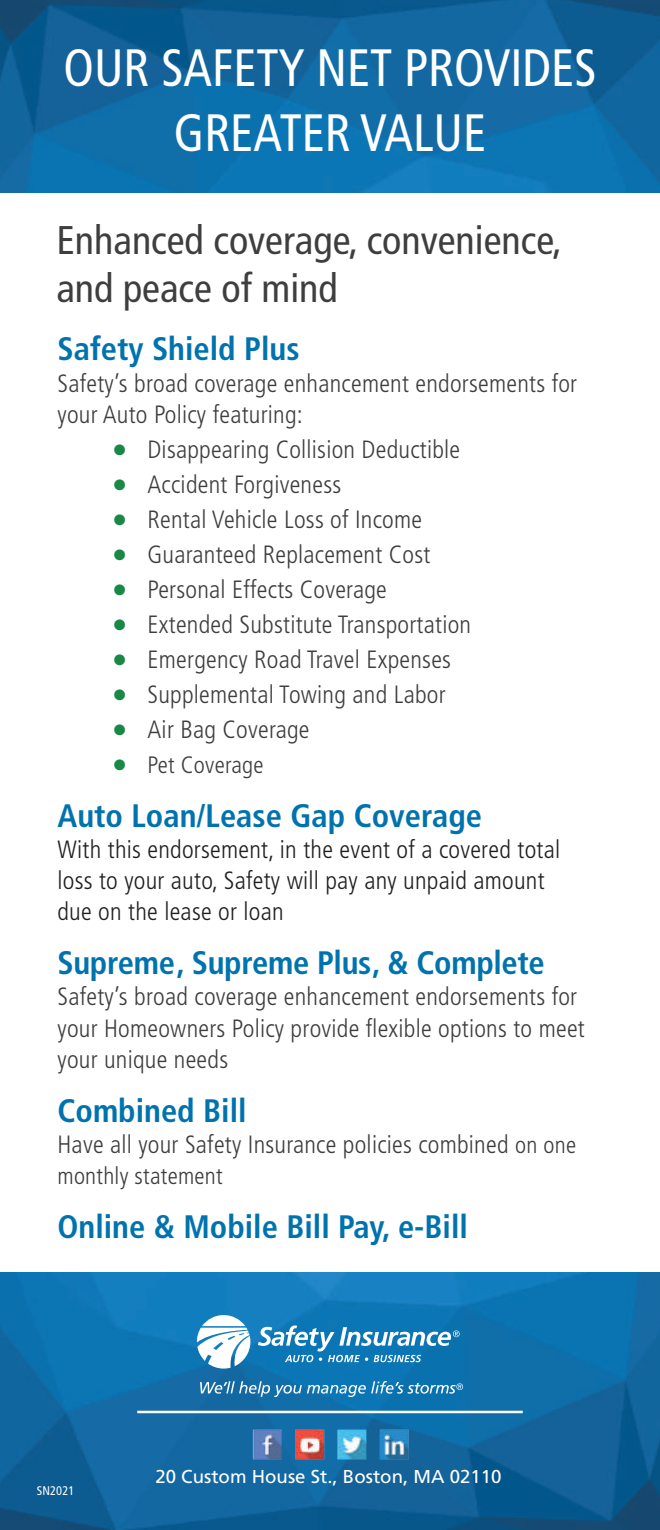
<style>
.page{position:relative;width:660px;height:1530px;background:#fff}
.page>*{position:absolute;margin:0;border:0;box-sizing:border-box;transform-origin:0 0}
.t1{font:condensed 52.5px/65px "Frutiger LT Std";color:#fff;text-align:center;scale:.95 1}
.t2{font:condensed 40px/48px "Frutiger LT Std";color:#3e3e3f}
.t3{font:700 condensed 32.5px "Frutiger LT Std";color:#0073ae}
.t4{font:300 condensed 25px/31.2px "Frutiger LT Std";letter-spacing:.01em;color:#3e3e3f}
.t5{font:300 condensed 25px/31.2px "Frutiger LT Std";letter-spacing:.01em;color:#231f20}
.t6{font:300 condensed 23.75px "Frutiger LT Std";letter-spacing:.01em;color:#3e3e3f}
.t7{font:18.75px "Frutiger LT Std";color:#fff}
.t8{font:condensed 12.5px "Frutiger LT Std";letter-spacing:.01em;color:#fff}
.s1{color:#198846}
.s2{font-size:23.75px}
</style>
<div class="page">
<img style="left:0;top:0;width:660px;height:193px">
<img style="left:0;top:1273px;width:660px;height:257px">
<svg style="left:197px;top:1315px;width:53px;height:54px"></svg>
<svg style="left:258px;top:1325px;width:202px;height:37px"></svg>
<svg style="left:200px;top:1381px;width:263px;height:16px;background:#408ebe"></svg>
<img style="left:246px;top:1424px;width:168px;height:40px">
<hr style="left:137px;top:1411px;width:386px;height:2px;background:#fff">
<h1 class="t1" style="left:64px;top:35px;width:562px">OUR SAFETY NET PROVIDES<br>GREATER VALUE</h1>
<h2 class="t2" style="left:56px;top:217px;width:507px">Enhanced coverage, convenience, and peace of mind</h2>
<h3 class="t3" style="left:58px;top:330px;width:244px">Safety Shield Plus</h3>
<p class="t4" style="left:58px;top:368px;width:521px">Safety’s broad coverage enhancement endorsements for your Auto Policy featuring:</p>
<p class="t4" style="left:114px;top:434px;width:348px"><span class="s1">●</span> Disappearing Collision Deductible</p>
<p class="t4" style="left:114px;top:469px;width:229px"><span class="s1">●</span> Accident Forgiveness</p>
<p class="t4" style="left:114px;top:504px;width:310px"><span class="s1">●</span> Rental Vehicle Loss of Income</p>
<p class="t4" style="left:114px;top:539px;width:318px"><span class="s1">●</span> Guaranteed Replacement Cost</p>
<p class="t4" style="left:114px;top:574px;width:275px"><span class="s1">●</span> Personal Effects Coverage</p>
<p class="t4" style="left:114px;top:609px;width:359px"><span class="s1">●</span> Extended Substitute Transportation</p>
<p class="t4" style="left:114px;top:644px;width:339px"><span class="s1">●</span> Emergency Road Travel Expenses</p>
<p class="t4" style="left:114px;top:679px;width:334px"><span class="s1">●</span> Supplemental Towing and Labor</p>
<p class="t4" style="left:114px;top:714px;width:197px"><span class="s1">●</span> Air Bag Coverage</p>
<p class="t6" style="left:114px;top:751px;width:151px"><span class="s1">●</span> Pet Coverage</p>
<h3 class="t3" style="left:58px;top:796px;width:426px">Auto Loan/Lease Gap Coverage</h3>
<p class="t5" style="left:58px;top:834px;width:504px">With this endorsement, in the event of a covered total loss to your auto, Safety will pay any unpaid amount due on the lease or loan</p>
<h3 class="t3" style="left:58px;top:944px;width:489px">Supreme, Supreme Plus, &amp; Complete</h3>
<p class="t4" style="left:58px;top:981px;width:529px">Safety’s broad coverage enhancement endorsements for your Homeowners Policy provide flexible options to meet your unique needs</p>
<h3 class="t3" style="left:58px;top:1091px;width:191px">Combined Bill</h3>
<p class="t4" style="left:58px;top:1129px;width:520px">Have all your Safety Insurance policies combined <span class="s2">on one</span></p>
<p class="t6" style="left:58px;top:1162px;width:167px">monthly statement</p>
<h3 class="t3" style="left:58px;top:1207px;width:412px">Online &amp; Mobile Bill Pay, e-Bill</h3>
<p class="t8" style="left:37px;top:1483px;width:39px">SN2021</p>
<p class="t7" style="left:155px;top:1466px;width:348px">20 Custom House St., Boston, MA 02110</p>
</div>
